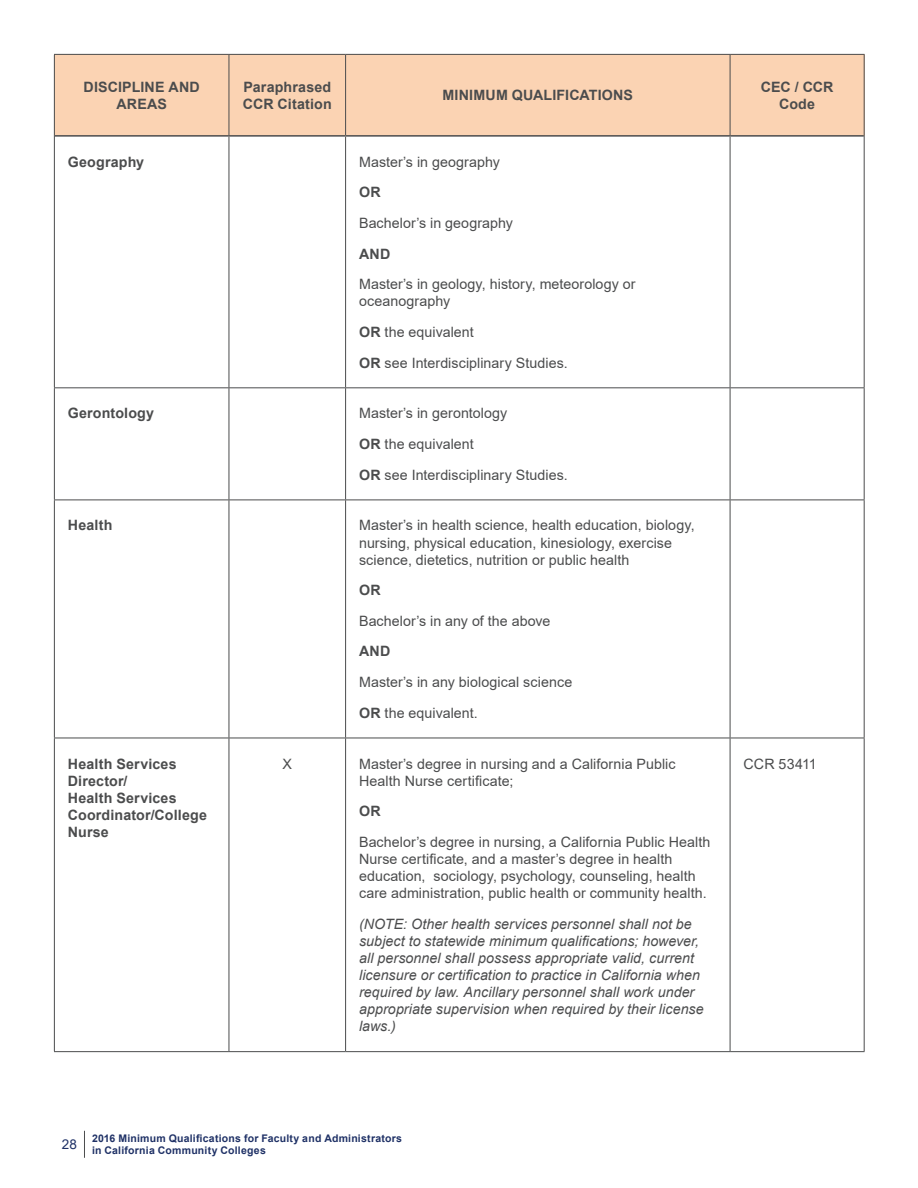
<style>
.page{position:relative;width:918px;height:1188px;background:#fff}
.page>*{position:absolute;margin:0;border:0;box-sizing:border-box;transform-origin:0 0}
.t1{font:14.25px/30.6px "Arial";letter-spacing:.005em;color:#4b4c4d}
.t2{font:italic 14.25px/17.1px "Arial";letter-spacing:.005em;color:#4b4c4d}
.t3{font:700 14.25px/17.1px "Arial";letter-spacing:.01em;color:#4b4c4d;text-align:center}
.t4{font:13.5px "Arial";color:#1f3166}
.t5{font:700 10.5px/12.6px "Arial";letter-spacing:.02em;color:#1f3166}
.s1{font-weight:700}
</style>
<div class="page">
<svg style="left:84px;top:1131px;width:1px;height:27px"></svg>
<div style="left:54px;top:54px;width:175px;height:82px;background:#fbd3b3"></div>
<div style="left:229px;top:54px;width:117px;height:82px;background:#fbd3b3"></div>
<div style="left:346px;top:54px;width:384px;height:82px;background:#fbd3b3"></div>
<div style="left:730px;top:54px;width:134px;height:82px;background:#fbd3b3"></div>
<hr style="left:54px;top:136px;width:1px;height:251px;background:#4b4c4d">
<hr style="left:229px;top:137px;width:1px;height:250px;background:#4b4c4d">
<hr style="left:345px;top:137px;width:1px;height:250px;background:#4b4c4d">
<hr style="left:730px;top:137px;width:1px;height:250px;background:#4b4c4d">
<hr style="left:864px;top:136px;width:1px;height:251px;background:#4b4c4d">
<hr style="left:54px;top:387px;width:175px;height:1px;background:#4b4c4d">
<hr style="left:54px;top:388px;width:1px;height:112px;background:#4b4c4d">
<hr style="left:229px;top:387px;width:117px;height:1px;background:#4b4c4d">
<hr style="left:229px;top:388px;width:1px;height:112px;background:#4b4c4d">
<hr style="left:346px;top:387px;width:384px;height:1px;background:#4b4c4d">
<hr style="left:345px;top:388px;width:1px;height:112px;background:#4b4c4d">
<hr style="left:730px;top:387px;width:135px;height:1px;background:#4b4c4d">
<hr style="left:730px;top:388px;width:1px;height:112px;background:#4b4c4d">
<hr style="left:864px;top:388px;width:1px;height:112px;background:#4b4c4d">
<hr style="left:54px;top:500px;width:175px;height:1px;background:#4b4c4d">
<hr style="left:54px;top:500px;width:1px;height:238px;background:#4b4c4d">
<hr style="left:229px;top:500px;width:117px;height:1px;background:#4b4c4d">
<hr style="left:229px;top:500px;width:1px;height:238px;background:#4b4c4d">
<hr style="left:346px;top:500px;width:384px;height:1px;background:#4b4c4d">
<hr style="left:345px;top:500px;width:1px;height:238px;background:#4b4c4d">
<hr style="left:730px;top:500px;width:135px;height:1px;background:#4b4c4d">
<hr style="left:730px;top:500px;width:1px;height:238px;background:#4b4c4d">
<hr style="left:864px;top:500px;width:1px;height:238px;background:#4b4c4d">
<hr style="left:54px;top:738px;width:175px;height:1px;background:#4b4c4d">
<hr style="left:54px;top:738px;width:1px;height:313px;background:#4b4c4d">
<hr style="left:229px;top:738px;width:117px;height:1px;background:#4b4c4d">
<hr style="left:229px;top:738px;width:1px;height:313px;background:#4b4c4d">
<hr style="left:346px;top:738px;width:384px;height:1px;background:#4b4c4d">
<hr style="left:345px;top:738px;width:1px;height:313px;background:#4b4c4d">
<hr style="left:730px;top:738px;width:135px;height:1px;background:#4b4c4d">
<hr style="left:730px;top:738px;width:1px;height:313px;background:#4b4c4d">
<hr style="left:864px;top:738px;width:1px;height:313px;background:#4b4c4d">
<hr style="left:54px;top:1051px;width:175px;height:1px;background:#4b4c4d">
<hr style="left:229px;top:1051px;width:117px;height:1px;background:#4b4c4d">
<hr style="left:346px;top:1051px;width:384px;height:1px;background:#4b4c4d">
<hr style="left:730px;top:1051px;width:135px;height:1px;background:#4b4c4d">
<hr style="left:54px;top:54px;width:175px;height:1px;background:#4b4c4d">
<hr style="left:54px;top:55px;width:1px;height:81px;background:#4b4c4d">
<hr style="left:229px;top:54px;width:117px;height:1px;background:#4b4c4d">
<hr style="left:229px;top:55px;width:1px;height:80px;background:#4b4c4d">
<hr style="left:346px;top:54px;width:384px;height:1px;background:#4b4c4d">
<hr style="left:345px;top:55px;width:1px;height:80px;background:#4b4c4d">
<hr style="left:730px;top:54px;width:135px;height:1px;background:#4b4c4d">
<hr style="left:730px;top:55px;width:1px;height:80px;background:#4b4c4d">
<hr style="left:864px;top:55px;width:1px;height:81px;background:#4b4c4d">
<hr style="left:55px;top:135px;width:174px;height:2px;background:#4b4c4d">
<hr style="left:229px;top:135px;width:117px;height:2px;background:#4b4c4d">
<hr style="left:346px;top:135px;width:384px;height:2px;background:#4b4c4d">
<hr style="left:730px;top:135px;width:134px;height:2px;background:#4b4c4d">
<p class="t3" style="left:84px;top:78px;width:118px">DISCIPLINE AND<br>AREAS</p>
<p class="t3" style="left:243px;top:78px;width:90px;text-align:left">Paraphrased<br>CCR Citation</p>
<p class="t3" style="left:443px;top:87px;width:192px">MINIMUM QUALIFICATIONS</p>
<p class="t3" style="left:761px;top:78px;width:74px">CEC / CCR<br>Code</p>
<p class="t3" style="left:68px;top:153px;width:78px">Geography</p>
<p class="t1" style="left:359px;top:146px;width:278px">Master’s in geography<br><span class="s1">OR<br></span>Bachelor’s in geography<br><span class="s1">AND<br></span>Master’s in geology, history, meteorology or</p>
<p class="t1" style="left:359px;top:286px;width:210px">oceanography<br><span class="s1">OR</span> the equivalent<br><span class="s1">OR</span> see Interdisciplinary Studies.</p>
<p class="t3" style="left:68px;top:405px;width:88px">Gerontology</p>
<p class="t1" style="left:359px;top:398px;width:210px">Master’s in gerontology<br><span class="s1">OR</span> the equivalent<br><span class="s1">OR</span> see Interdisciplinary Studies.</p>
<p class="t3" style="left:68px;top:517px;width:46px">Health</p>
<p class="t1" style="left:359px;top:517px;width:337px;line-height:17.1px">Master’s in health science, health education, biology, nursing, physical education, kinesiology, exercise science, dietetics, nutrition or public health</p>
<p class="t1" style="left:359px;top:575px;width:215px"><span class="s1">OR<br></span>Bachelor’s in any of the above<br><span class="s1">AND<br></span>Master’s in any biological science<br><span class="s1">OR</span> the equivalent.</p>
<p class="t3" style="left:68px;top:755px;width:110px">Health Services</p>
<p class="t1" style="left:283px;top:748px;width:11px">X</p>
<p class="t1" style="left:359px;top:748px;width:318px">Master’s degree in nursing and a California Public</p>
<p class="t1" style="left:744px;top:748px;width:75px">CCR 53411</p>
<p class="t3" style="left:68px;top:772px;width:61px">Director/</p>
<p class="t1" style="left:359px;top:765px;width:156px">Health Nurse certificate;</p>
<p class="t3" style="left:68px;top:789px;width:110px">Health Services</p>
<p class="t3" style="left:68px;top:806px;width:141px">Coordinator/College</p>
<p class="t3" style="left:359px;top:803px;width:23px">OR</p>
<p class="t3" style="left:68px;top:824px;width:42px">Nurse</p>
<p class="t1" style="left:359px;top:833px;width:353px;line-height:17.1px">Bachelor’s degree in nursing, a California Public Health Nurse certificate, and a master’s degree in health education, sociology, psychology, counseling, health care administration, public health or community health.</p>
<p class="t2" style="left:359px;top:915px;width:346px">(NOTE: Other health services personnel shall not be subject to statewide minimum qualifications; however, all personnel shall possess appropriate valid, current licensure or certification to practice in California when required by law. Ancillary personnel shall work under appropriate supervision when required by their license laws.)</p>
<p class="t4" style="left:62px;top:1135px;width:17px">28</p>
<p class="t5" style="left:92px;top:1132px;width:311px">2016 Minimum Qualifications for Faculty and Administrators in California Community Colleges</p>
</div>
